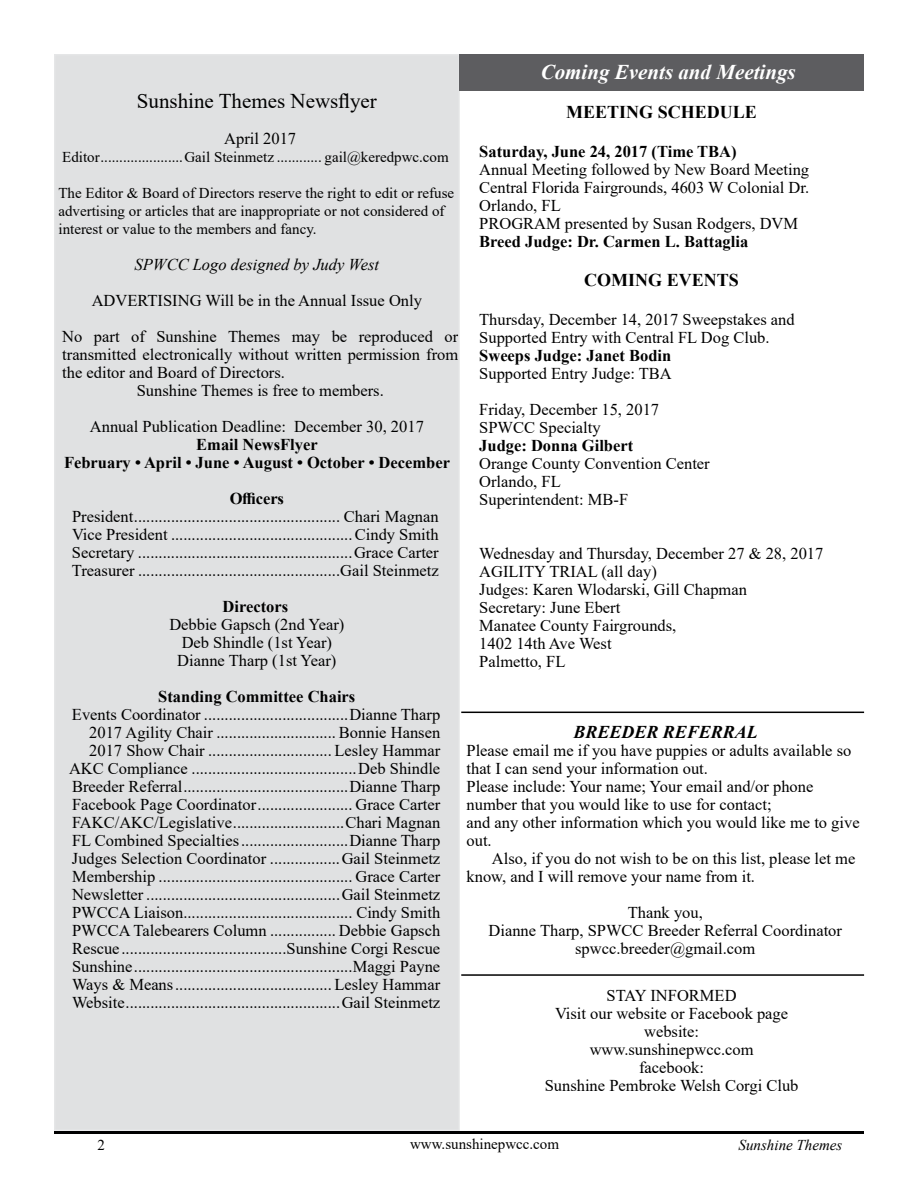
<style>
.page{position:relative;width:918px;height:1188px;background:#fff}
.page>*{position:absolute;margin:0;border:0;box-sizing:border-box;transform-origin:0 0}
.t1{font:21px "Times New Roman";color:#000}
.t2{font:italic 700 21px "Times New Roman";color:#fff}
.t3{font:700 18px "Times New Roman";color:#000}
.t4{font:italic 700 18px "Times New Roman";color:#000}
.t5{font:16.5px/18px "Times New Roman";color:#000}
.t6{font:700 16.5px/18px "Times New Roman";color:#000;text-align:center}
.t7{font:italic 16.5px "Times New Roman";color:#000}
.t8{font:15px/18px "Times New Roman";color:#000}
.t9{font:italic 15px "Times New Roman";color:#000}
</style>
<div class="page">
<hr style="left:54px;top:1131px;width:810px;height:3px;background:#000">
<div style="left:55px;top:55px;width:404px;height:1075px;background:#e0e1e2"></div>
<div style="left:54px;top:54px;width:406px;height:1077px;border:2px solid #e5e6e7"></div>
<div style="left:459px;top:54px;width:405px;height:37px;background:#5d5d60"></div>
<hr style="left:461px;top:712px;width:403px;height:1px;background:#000">
<hr style="left:461px;top:974px;width:403px;height:2px;background:#000">
<p class="t1" style="left:137px;top:86px;width:241px">Sunshine Themes Newsflyer</p>
<p class="t5" style="left:224px;top:129px;width:73px">April 2017</p>
<p class="t8" style="left:62px;top:148px;width:388px">Editor......................Gail Steinmetz ............ gail@keredpwc.com</p>
<p class="t8" style="left:58px;top:184px;width:397px">The Editor &amp; Board of Directors reserve the right to edit or refuse advertising or articles that are inappropriate or not considered of interest or value to the members and fancy.</p>
<p class="t7" style="left:135px;top:253px;width:246px">SPWCC Logo designed by Judy West</p>
<p class="t5" style="left:62px;top:282px;width:398px;line-height:36px;text-align:center">ADVERTISING Will be in the Annual Issue Only<br>No part of Sunshine Themes may be reproduced or</p>
<p class="t5" style="left:62px;top:345px;width:398px">transmitted electronically without written permission from</p>
<p class="t5" style="left:62px;top:363px;width:224px">the editor and Board of Directors.</p>
<p class="t5" style="left:137px;top:381px;width:249px">Sunshine Themes is free to members.</p>
<p class="t5" style="left:90px;top:417px;width:336px">Annual Publication Deadline: December 30, 2017</p>
<p class="t6" style="left:64px;top:435px;width:388px">Email NewsFlyer<br>February • April • June • August • October • December</p>
<p class="t6" style="left:230px;top:489px;width:56px">Officers</p>
<p class="t5" style="left:72px;top:507px;width:368px;text-align:justify">President.................................................. Chari Magnan Vice President ............................................Cindy Smith Secretary ....................................................Grace Carter Treasurer .................................................Gail Steinmetz</p>
<p class="t6" style="left:223px;top:597px;width:67px">Directors</p>
<p class="t5" style="left:169px;top:615px;width:177px;text-align:center">Debbie Gapsch (2nd Year)<br>Deb Shindle (1st Year)<br>Dianne Tharp (1st Year)</p>
<p class="t6" style="left:158px;top:687px;width:199px">Standing Committee Chairs</p>
<p class="t5" style="left:72px;top:705px;width:130px">Events Coordinator</p>
<p class="t5" style="left:349px;top:705px;width:92px">Dianne Tharp</p>
<p class="t5" style="left:89px;top:723px;width:125px">2017 Agility Chair</p>
<p class="t5" style="left:339px;top:723px;width:103px">Bonnie Hansen</p>
<p class="t5" style="left:89px;top:741px;width:353px">2017 Show Chair .............................. Lesley Hammar</p>
<p class="t5" style="left:69px;top:759px;width:120px">AKC Compliance</p>
<p class="t5" style="left:72px;top:759px;width:370px;text-align:justify;text-indent:286px">Deb Shindle Breeder Referral........................................Dianne Tharp Facebook Page Coordinator</p>
<p class="t5" style="left:356px;top:795px;width:86px">Grace Carter</p>
<p class="t5" style="left:72px;top:813px;width:162px">FAKC/AKC/Legislative</p>
<p class="t5" style="left:345px;top:813px;width:96px">Chari Magnan</p>
<p class="t5" style="left:72px;top:831px;width:169px">FL Combined Specialties</p>
<p class="t5" style="left:349px;top:831px;width:92px">Dianne Tharp</p>
<p class="t5" style="left:72px;top:849px;width:196px">Judges Selection Coordinator</p>
<p class="t5" style="left:72px;top:849px;width:370px;text-align:justify;text-indent:270px">Gail Steinmetz Membership ............................................... Grace Carter Newsletter ...............................................Gail Steinmetz PWCCA Liaison......................................... Cindy Smith PWCCA Talebearers Column</p>
<p class="t5" style="left:72px;top:921px;width:370px;text-align:justify;text-indent:267px">Debbie Gapsch Rescue ........................................Sunshine Corgi Rescue Sunshine.....................................................Maggi Payne Ways &amp; Means...................................... Lesley Hammar Website....................................................Gail Steinmetz</p>
<p class="t2" style="left:541px;top:58px;width:256px">Coming Events and Meetings</p>
<p class="t3" style="left:566px;top:99px;width:192px">MEETING SCHEDULE</p>
<p class="t6" style="left:479px;top:142px;width:259px">Saturday, June 24, 2017 (Time TBA)</p>
<p class="t5" style="left:479px;top:160px;width:331px">Annual Meeting followed by New Board Meeting Central Florida Fairgrounds, 4603 W Colonial Dr.<br>Orlando, FL<br>PROGRAM presented by Susan Rodgers, DVM</p>
<p class="t6" style="left:479px;top:232px;width:271px">Breed Judge: Dr. Carmen L. Battaglia</p>
<p class="t3" style="left:584px;top:267px;width:156px">COMING EVENTS</p>
<p class="t5" style="left:479px;top:310px;width:317px">Thursday, December 14, 2017 Sweepstakes and<br>Supported Entry with Central FL Dog Club.</p>
<p class="t6" style="left:479px;top:346px;width:194px">Sweeps Judge: Janet Bodin</p>
<p class="t5" style="left:479px;top:355px;width:194px;line-height:36px">Supported Entry Judge: TBA<br>Friday, December 15, 2017</p>
<p class="t5" style="left:479px;top:418px;width:123px">SPWCC Specialty</p>
<p class="t6" style="left:479px;top:436px;width:156px">Judge: Donna Gilbert</p>
<p class="t5" style="left:479px;top:454px;width:232px">Orange County Convention Center<br>Orlando, FL<br>Superintendent: MB-F</p>
<p class="t5" style="left:479px;top:544px;width:346px">Wednesday and Thursday, December 27 &amp; 28, 2017<br>AGILITY TRIAL (all day)<br>Judges: Karen Wlodarski, Gill Chapman<br>Secretary: June Ebert<br>Manatee County Fairgrounds,<br>1402 14th Ave West<br>Palmetto, FL</p>
<p class="t4" style="left:573px;top:719px;width:186px">BREEDER REFERRAL</p>
<p class="t5" style="left:466px;top:741px;width:395px">Please email me if you have puppies or adults available so that I can send your information out.<br>Please include: Your name; Your email and/or phone number that you would like to use for contact;<br>and any other information which you would like me to give out.</p>
<p class="t5" style="left:466px;top:849px;width:390px;text-indent:25px">Also, if you do not wish to be on this list, please let me know, and I will remove your name from it.</p>
<p class="t5" style="left:489px;top:903px;width:355px;text-align:center">Thank you,<br>Dianne Tharp, SPWCC Breeder Referral Coordinator spwcc.breeder@gmail.com</p>
<p class="t5" style="left:545px;top:986px;width:255px;text-align:center">STAY INFORMED<br>Visit our website or Facebook page website:<br>www.sunshinepwcc.com<br>facebook:<br>Sunshine Pembroke Welsh Corgi Club</p>
<p class="t8" style="left:98px;top:1136px;width:9px">2</p>
<p class="t8" style="left:410px;top:1134px;width:151px">www.sunshinepwcc.com</p>
<p class="t9" style="left:739px;top:1135px;width:105px">Sunshine Themes</p>
</div>
